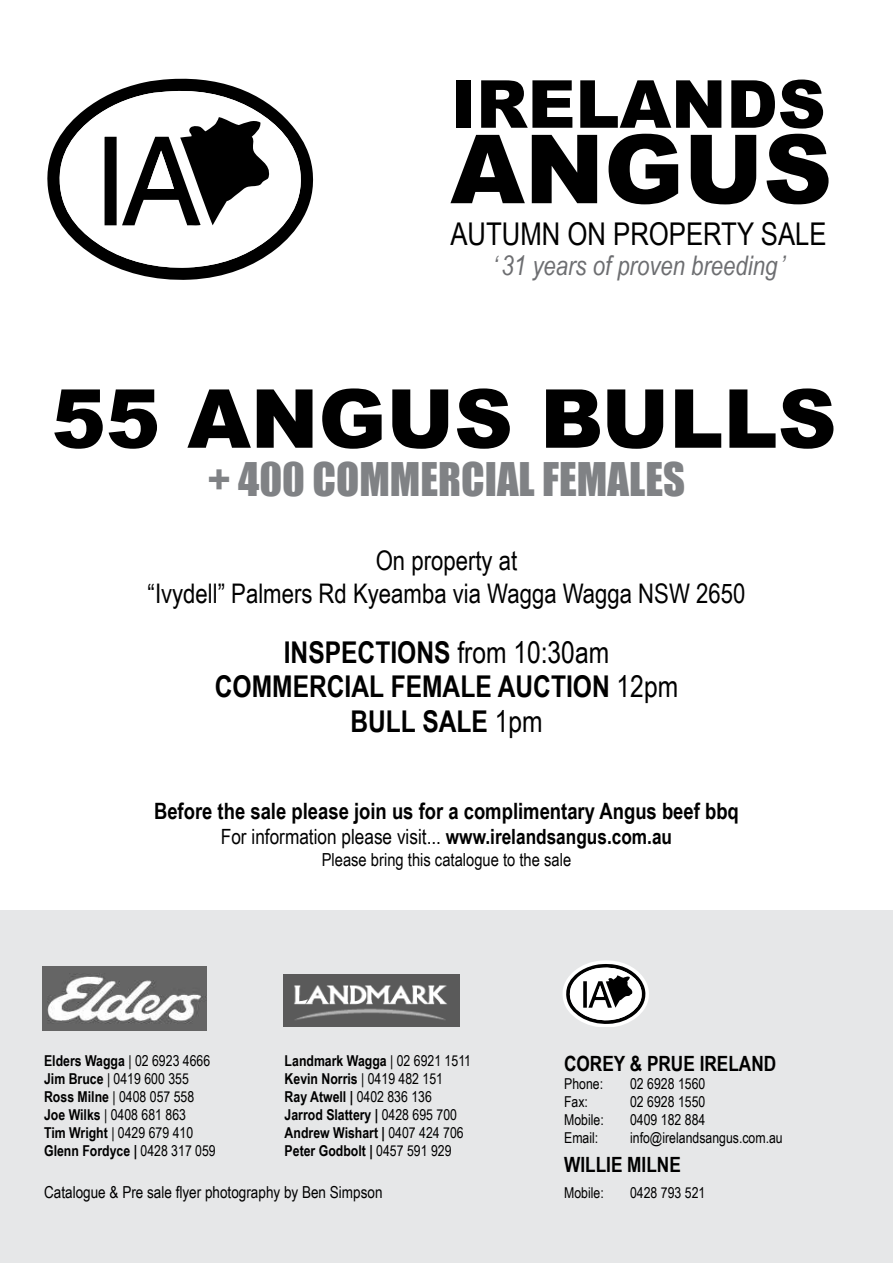
<style>
.page{position:relative;width:893px;height:1263px;background:#fff}
.page>*{position:absolute;margin:0;border:0;box-sizing:border-box;transform-origin:0 0}
.t1{font:900 95.4px "Arial";color:#000}
.t2{font:900 81.45px "Arial";color:#000}
.t3{font:900 66.15px "Arial";color:#000}
.t4{font:42.6px "Impact";color:#808285}
.t5{font:31.35px "Arial Narrow";color:#000}
.t6{font:700 30px/34.5px "Arial Narrow";color:#000;text-align:center}
.t7{font:27px/32.4px "Arial Narrow";color:#000;text-align:center}
.t8{font:italic 27px "Arial Narrow";color:#6d6e71}
.t9{font:700 22.5px "Arial Narrow";color:#000}
.t10{font:21px "Arial Narrow";color:#000}
.t11{font:700 21px "Arial Narrow";color:#000}
.t12{font:18px "Arial Narrow";color:#000}
.t13{font:16.5px "Arial Narrow";color:#000}
.t14{font:15px/18px "Arial Narrow";color:#000}
.t15{font:700 15px/18px "Arial Narrow";color:#000}
.s1{font-weight:400}
.s2{font-weight:700}
</style>
<div class="page">
<div style="left:0;top:910px;width:893px;height:353px;background:#e6e7e8"></div>
<svg style="left:47px;top:78px;width:267px;height:202px"></svg>
<svg style="left:56px;top:89px;width:248px;height:180px"></svg>
<svg style="left:562px;top:960px;width:86px;height:66px"></svg>
<img style="left:283px;top:974px;width:176px;height:52px">
<img style="left:43px;top:966px;width:164px;height:65px">
<h3 class="t3" style="left:450px;top:56px;width:377px">IRELANDS</h3>
<h1 class="t1" style="left:450px;top:100px;width:383px">ANGUS</h1>
<h3 class="t5" style="left:450px;top:211px;width:199px">AUTUMN On Propert</h3>
<h3 class="t5" style="left:737px;top:211px;width:88px">y Sale</h3>
<h3 class="t8" style="left:493px;top:247px;width:294px">‘ 31 years of proven breeding ’</h3>
<h2 class="t2" style="left:52px;top:359px;width:608px">55 ANGUS Bulls</h2>
<h3 class="t4" style="left:208px;top:447px;width:479px">+ 400 COMMERCIAL FEMALES</h3>
<h3 class="t7" style="left:148px;top:544px;width:599px">On property at<br>“Ivydell” Palmers Rd Kyeamba via Wagga Wagga NSW 2650</h3>
<h3 class="t6" style="left:215px;top:633px;width:465px">Inspections <span class="s1">from 10:30am<br></span>COMMERCIAL FEMALE AUCTION <span class="s1">12pm<br></span>BULL SALE <span class="s1">1pm</span></h3>
<h3 class="t9" style="left:154px;top:794px;width:586px">Before the sale please join us for a complimentary Angus beef bbq</h3>
<h3 class="t10" style="left:221px;top:821px;width:453px">For information please visit... <span class="s2">www.irelandsangus.com.au</span></h3>
<p class="t12" style="left:322px;top:846px;width:251px">Please bring this catalogue to the sale</p>
<p class="t14" style="left:44px;top:1051px;width:173px"><span class="s2">Elders Wagga</span> | 02 6923 4666<br><span class="s2">Jim Bruce</span> | 0419 600 355<br><span class="s2">Ross Milne</span> | 0408 057 558<br><span class="s2">Joe Wilks</span> | 0408 681 863<br><span class="s2">Tim Wright</span> | 0429 679 410<br><span class="s2">Glenn Fordyce |</span> 0428 317 059</p>
<p class="t13" style="left:44px;top:1180px;width:340px">Catalogue &amp; Pre sale flyer photography by Ben Simpson</p>
<p class="t15" style="left:285px;top:1051px;width:188px">Landmark Wagga <span class="s1">| 02 6921 1511<br></span>Kevin Norris <span class="s1">| 0419 482 151<br></span>Ray Atwell | <span class="s1">0402 836 136<br></span>Jarrod Slattery | <span class="s1">0428 695 700<br></span>Andrew Wishart | <span class="s1">0407 424 706<br></span>Peter Godbolt | <span class="s1">0457 591 929</span></p>
<h3 class="t11" style="left:564px;top:1047px;width:214px">Corey &amp; Pru e Ireland</h3>
<p class="t14" style="left:564px;top:1074px;width:40px">Phone:</p>
<p class="t14" style="left:630px;top:1074px;width:77px">02 6928 1560</p>
<p class="t14" style="left:564px;top:1092px;width:25px">Fax:</p>
<p class="t14" style="left:630px;top:1092px;width:77px">02 6928 1550</p>
<p class="t14" style="left:564px;top:1110px;width:41px">Mobile:</p>
<p class="t14" style="left:630px;top:1110px;width:77px">0409 182 884</p>
<p class="t14" style="left:564px;top:1128px;width:36px">Email:</p>
<p class="t14" style="left:630px;top:1128px;width:154px">info@irelandsangus.com.au</p>
<h3 class="t11" style="left:564px;top:1149px;width:105px">Willie MILNE</h3>
<p class="t14" style="left:564px;top:1183px;width:41px">Mobile:</p>
<p class="t14" style="left:630px;top:1183px;width:77px">0428 793 521</p>
</div>
